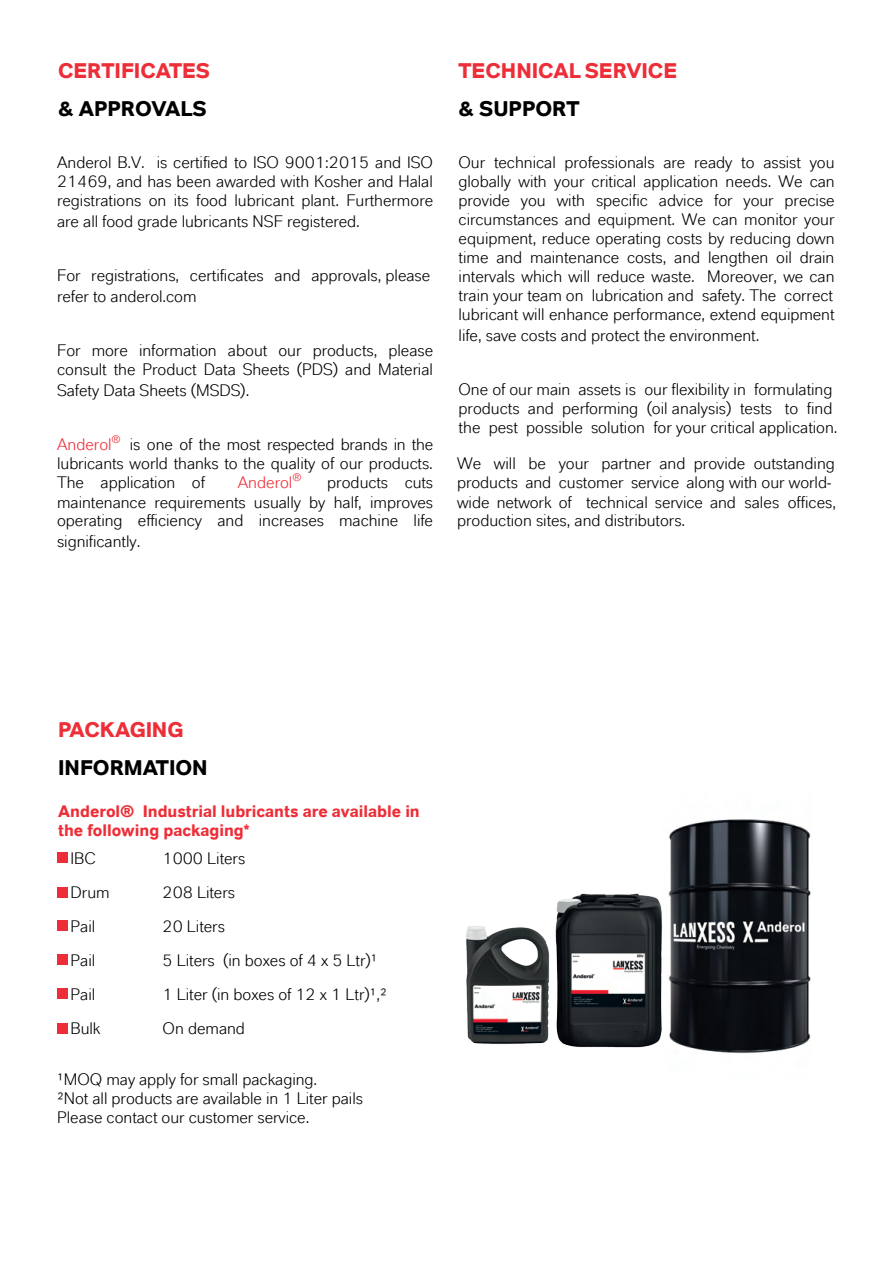
<style>
.page{position:relative;width:893px;height:1263px;background:#fff}
.page>*{position:absolute;margin:0;border:0;box-sizing:border-box;transform-origin:0 0}
.t1{font:700 21.15px "Lanxess";color:#000}
.t2{font:700 21px "Lanxess";color:#ed2e38}
.t3{font:700 21px "Lanxess";color:#000}
.t4{font:16.5px/19px "Lanxess";color:#000;text-align:justify}
.t5{font:700 16.5px/18.9px "Lanxess";color:#ed2e38}
.t6{font:16.5px "Lanxess";color:#ed2e38}
.t7{font:10.8px "Lanxess";color:#ed2e38}
</style>
<div class="page">
<div style="left:57px;top:954px;width:11px;height:11px;background:#ed2e38"></div>
<div style="left:57px;top:920px;width:11px;height:11px;background:#ed2e38"></div>
<div style="left:57px;top:887px;width:11px;height:11px;background:#ed2e38"></div>
<div style="left:57px;top:988px;width:11px;height:11px;background:#ed2e38"></div>
<div style="left:57px;top:1023px;width:11px;height:11px;background:#ed2e38"></div>
<div style="left:57px;top:852px;width:11px;height:11px;background:#ed2e38"></div>
<img style="left:669px;top:819px;width:142px;height:235px">
<img style="left:466px;top:926px;width:57px;height:118px">
<img style="left:523px;top:883px;width:175px;height:171px">
<p class="t2" style="left:58px;top:58px;width:153px">CERTIFICATES</p>
<p class="t1" style="left:58px;top:96px;width:150px">&amp; APPROVALS</p>
<p class="t4" style="left:57px;top:153px;width:378px;line-height:19.5px">Anderol B.V. is certified to ISO 9001:2015 and ISO 21469, and has been awarded with Kosher and Halal registrations on its food lubricant plant. Furthermore are all food grade lubricants NSF registered.</p>
<p class="t4" style="left:57px;top:265px;width:375px;line-height:20.4px">For registrations, certificates and approvals, please refer to anderol.com</p>
<p class="t4" style="left:57px;top:341px;width:377px;line-height:19.6px">For more information about our products, please consult the Product Data Sheets (PDS) and Material Safety Data Sheets (MSDS).</p>
<p class="t6" style="left:57px;top:435px;width:56px">Anderol</p>
<p class="t7" style="left:112px;top:433px;width:11px">®</p>
<p class="t4" style="left:57px;top:435px;width:378px;text-indent:73px">is one of the most respected brands in the lubricants world thanks to the quality of our products.<br>The application of</p>
<p class="t6" style="left:238px;top:473px;width:56px">Anderol</p>
<p class="t7" style="left:292px;top:471px;width:11px">®</p>
<p class="t4" style="left:57px;top:473px;width:378px;line-height:19.5px;text-indent:270px">products cuts maintenance requirements usually by half, improves operating efficiency and increases machine life significantly.</p>
<p class="t2" style="left:459px;top:58px;width:220px">TECHNICAL SERVICE</p>
<p class="t1" style="left:459px;top:96px;width:123px">&amp; SUPPORT</p>
<p class="t4" style="left:459px;top:153px;width:378px">Our technical professionals are ready to assist you globally with your critical application needs. We can provide you with specific advice for your precise circumstances and equipment. We can monitor your equipment, reduce operating costs by reducing down time and maintenance costs, and lengthen oil drain intervals which will reduce waste. Moreover, we can train your team on lubrication and safety. The correct lubricant will enhance performance, extend equipment life, save costs and protect the environment.</p>
<p class="t4" style="left:459px;top:380px;width:381px;text-align:left">One of our main assets is our flexibility in formulating products and performing (oil analysis) tests to find the pest possible solution for your critical application.</p>
<p class="t4" style="left:457px;top:454px;width:381px;text-align:left">We will be your partner and provide outstanding products and customer service along with our world&shy;wide network of technical service and sales offices, production sites, and distributors.</p>
<p class="t2" style="left:58px;top:717px;width:127px">PACKAGING</p>
<p class="t3" style="left:58px;top:755px;width:151px">INFORMATION</p>
<p class="t5" style="left:58px;top:801px;width:363px">Anderol® Industrial lubricants are available in the following packaging*</p>
<p class="t4" style="left:71px;top:848px;width:27px">IBC</p>
<p class="t4" style="left:163px;top:848px;width:84px">1000 Liters</p>
<p class="t4" style="left:71px;top:882px;width:41px">Drum</p>
<p class="t4" style="left:163px;top:882px;width:74px">208 Liters</p>
<p class="t4" style="left:71px;top:916px;width:26px">Pail</p>
<p class="t4" style="left:163px;top:916px;width:64px">20 Liters</p>
<p class="t4" style="left:71px;top:950px;width:26px">Pail</p>
<p class="t4" style="left:163px;top:950px;width:217px">5 Liters (in boxes of 4 x 5 Ltr)¹</p>
<p class="t4" style="left:71px;top:984px;width:26px">Pail</p>
<p class="t4" style="left:163px;top:984px;width:226px">1 Liter (in boxes of 12 x 1 Ltr)¹,²</p>
<p class="t4" style="left:71px;top:1018px;width:31px">Bulk</p>
<p class="t4" style="left:163px;top:1018px;width:84px">On demand</p>
<p class="t4" style="left:57px;top:1070px;width:307px;text-align:left">¹MOQ may apply for small packaging.<br>²Not all products are available in 1 Liter pails<br>Please contact our customer service.</p>
</div>
